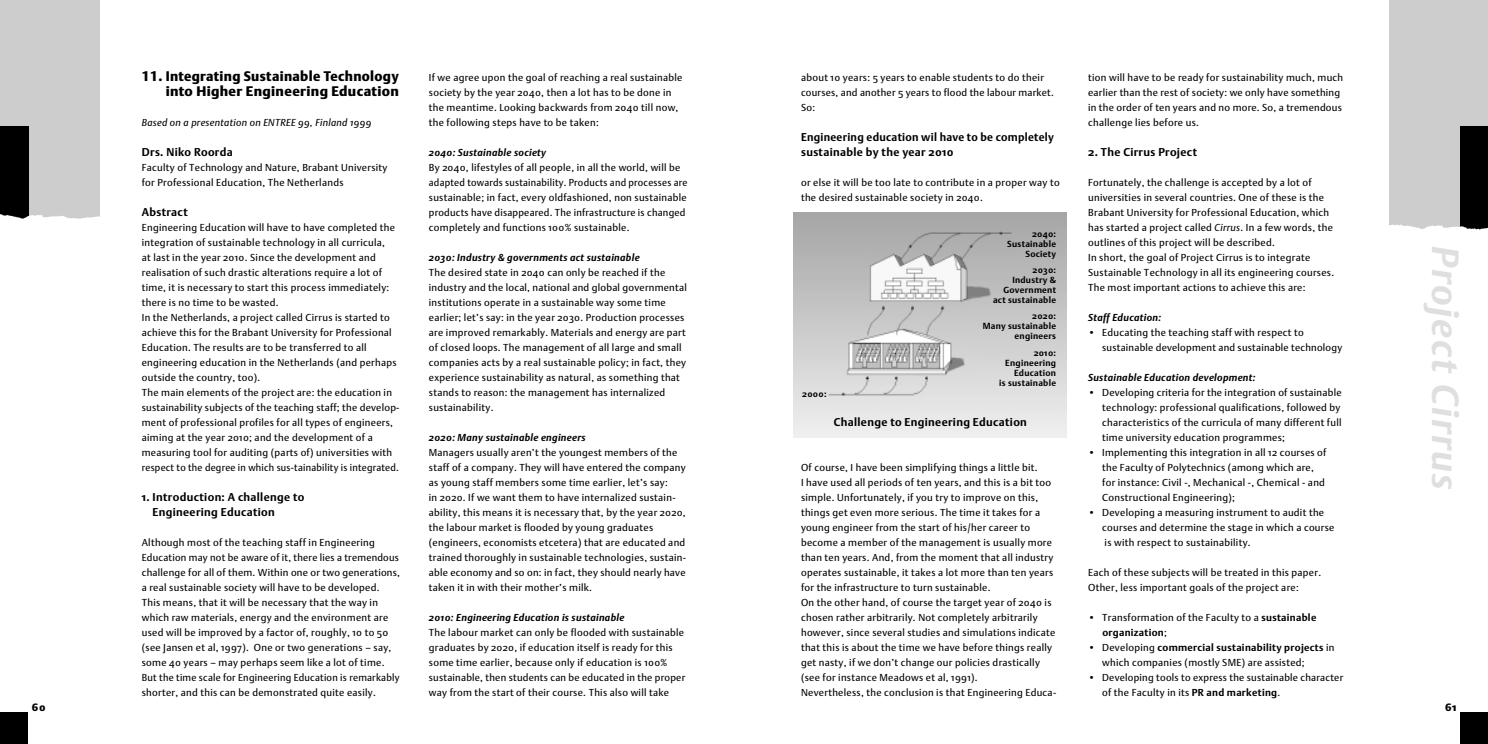
<style>
.page{position:relative;width:1488px;height:744px;background:#fff}
.page>*{position:absolute;margin:0;border:0;box-sizing:border-box;transform-origin:0 0}
.t1{font:italic 700 37.5px "DTL Argo T";letter-spacing:.05em;color:#dfdfdf}
.t2{font:13.75px/15px "DTL Argo T Black";letter-spacing:.025em;color:#000;text-align:right}
.t3{font:700 11.25px/15px "DTL Argo ST";letter-spacing:.03em;color:#000}
.t4{font:10.62px "DTL Argo ST Black";color:#000}
.t5{font:10px/15px "DTL Argo ST";letter-spacing:.03em;color:#000}
.t6{font:italic 700 10px "DTL Argo ST";letter-spacing:.03em;color:#000}
.t7{font:italic 10px "DTL Argo ST";letter-spacing:.03em;color:#000}
.t8{font:700 8.75px/10px "DTL Argo ST";letter-spacing:.03em;color:#000;text-align:right}
.s1{font-style:italic}
.s2{font-weight:700}
</style>
<div class="page">
<img style="left:794px;top:213px;width:273px;height:224px">
<div style="left:0;top:0;width:99px;height:219px;background:#cdcdcd"></div>
<div style="left:0;top:126px;width:28px;height:93px;background:#000"></div>
<div style="left:0;top:712px;width:28px;height:32px;background:#000"></div>
<div style="left:1460px;top:712px;width:28px;height:32px;background:#000"></div>
<div style="left:1460px;top:126px;width:28px;height:104px;background:#000"></div>
<p class="t4" style="left:32px;top:704px;width:15px">60</p>
<h2 class="t2" style="left:142px;top:70px;width:259px">11. Integrating Sustainable Technology into Higher Engineering Education</h2>
<p class="t7" style="left:142px;top:119px;width:231px">Based on a presentation on ENTREE 99, Finland 1999</p>
<p class="t3" style="left:142px;top:146px;width:93px">Drs. Niko Roorda</p>
<p class="t5" style="left:142px;top:162px;width:247px">Faculty of Technology and Nature, Brabant University for Professional Education, The Netherlands</p>
<p class="t3" style="left:142px;top:206px;width:47px">Abstract</p>
<p class="t5" style="left:142px;top:222px;width:259px">Engineering Education will have to have completed the integration of sustainable technology in all curricula,<br>at last in the year 2010. Since the development and realisation of such drastic alterations require a lot of time, it is necessary to start this process immediately: there is no time to be wasted.<br>In the Netherlands, a project called Cirrus is started to achieve this for the Brabant University for Professional Education. The results are to be transferred to all engineering education in the Netherlands (and perhaps outside the country, too).<br>The main elements of the project are: the education in sustainability subjects of the teaching staff; the develop&shy;ment of professional profiles for all types of engineers, aiming at the year 2010; and the development of a measuring tool for auditing (parts of) universities with respect to the degree in which sus-tainability is integrated.</p>
<p class="t3" style="left:153px;top:491px;width:153px;text-indent:-11px">1. Introduction: A challenge to<br>Engineering Education</p>
<p class="t5" style="left:142px;top:537px;width:260px">Although most of the teaching staff in Engineering Education may not be aware of it, there lies a tremendous challenge for all of them. Within one or two generations, a real sustainable society will have to be developed.<br>This means, that it will be necessary that the way in which raw materials, energy and the environment are used will be improved by a factor of, roughly, 10 to 50 (see Jansen et al, 1997). One or two generations – say, some 40 years – may perhaps seem like a lot of time.<br>But the time scale for Engineering Education is remarkably shorter, and this can be demonstrated quite easily.</p>
<p class="t5" style="left:429px;top:72px;width:255px">If we agree upon the goal of reaching a real sustainable society by the year 2040, then a lot has to be done in the meantime. Looking backwards from 2040 till now, the following steps have to be taken:</p>
<p class="t6" style="left:429px;top:149px;width:119px">2040: Sustainable society</p>
<p class="t5" style="left:429px;top:162px;width:260px">By 2040, lifestyles of all people, in all the world, will be adapted towards sustainability. Products and processes are sustainable; in fact, every oldfashioned, non sustainable products have disappeared. The infrastructure is changed completely and functions 100% sustainable.</p>
<p class="t6" style="left:429px;top:254px;width:212px">2030: Industry &amp; governments act sustainable</p>
<p class="t5" style="left:429px;top:267px;width:259px">The desired state in 2040 can only be reached if the industry and the local, national and global governmental institutions operate in a sustainable way some time earlier; let’s say: in the year 2030. Production processes are improved remarkably. Materials and energy are part of closed loops. The management of all large and small companies acts by a real sustainable policy; in fact, they experience sustainability as natural, as something that stands to reason: the management has internalized sustainability.</p>
<p class="t6" style="left:429px;top:434px;width:158px">2020: Many sustainable engineers</p>
<p class="t5" style="left:429px;top:447px;width:259px">Managers usually aren’t the youngest members of the staff of a company. They will have entered the company as young staff members some time earlier, let’s say:<br>in 2020. If we want them to have internalized sustain&shy;ability, this means it is necessary that, by the year 2020, the labour market is flooded by young graduates (engineers, economists etcetera) that are educated and trained thoroughly in sustainable technologies, sustain&shy;able economy and so on: in fact, they should nearly have taken it in with their mother’s milk.</p>
<p class="t6" style="left:429px;top:614px;width:197px">2010: Engineering Education is sustainable</p>
<p class="t5" style="left:429px;top:627px;width:258px">The labour market can only be flooded with sustainable graduates by 2020, if education itself is ready for this some time earlier, because only if education is 100% sustainable, then students can be educated in the proper way from the start of their course. This also will take</p>
<p class="t5" style="left:801px;top:72px;width:254px">about 10 years: 5 years to enable students to do their courses, and another 5 years to flood the labour market.<br>So:</p>
<p class="t3" style="left:801px;top:131px;width:254px">Engineering education wil have to be completely sustainable by the year 2010</p>
<p class="t5" style="left:801px;top:177px;width:260px">or else it will be too late to contribute in a proper way to the desired sustainable society in 2040.</p>
<p class="t8" style="left:1007px;top:229px;width:50px">2040:<br>Sustainable<br>Society</p>
<p class="t8" style="left:802px;top:390px;width:26px">2000:</p>
<p class="t8" style="left:993px;top:266px;width:65px">2030:<br>Industry &amp;<br>Government act sustainable</p>
<p class="t8" style="left:982px;top:312px;width:75px">2020:<br>Many sustainable engineers</p>
<p class="t8" style="left:999px;top:348px;width:58px">2010:<br>Engineering<br>Education<br>is sustainable</p>
<p class="t3" style="left:834px;top:416px;width:194px">Challenge to Engineering Education</p>
<p class="t5" style="left:801px;top:462px;width:257px">Of course, I have been simplifying things a little bit.<br>I have used all periods of ten years, and this is a bit too simple. Unfortunately, if you try to improve on this, things get even more serious. The time it takes for a young engineer from the start of his/her career to become a member of the management is usually more than ten years. And, from the moment that all industry operates sustainable, it takes a lot more than ten years for the infrastructure to turn sustainable.<br>On the other hand, of course the target year of 2040 is chosen rather arbitrarily. Not completely arbitrarily however, since several studies and simulations indicate that this is about the time we have before things really get nasty, if we don’t change our policies drastically (see for instance Meadows et al, 1991).<br>Nevertheless, the conclusion is that Engineering Educa-</p>
<p class="t5" style="left:1088px;top:72px;width:257px">tion will have to be ready for sustainability much, much earlier than the rest of society: we only have something in the order of ten years and no more. So, a tremendous challenge lies before us.</p>
<p class="t3" style="left:1088px;top:146px;width:110px">2. The Cirrus Project</p>
<p class="t5" style="left:1088px;top:177px;width:247px">Fortunately, the challenge is accepted by a lot of universities in several countries. One of these is the Brabant University for Professional Education, which has started a project called <span class="s1">Cirrus</span>. In a few words, the outlines of this project will be described.<br>In short, the goal of Project Cirrus is to integrate Sustainable Technology in all its engineering courses.<br>The most important actions to achieve this are:</p>
<p class="t6" style="left:1088px;top:314px;width:74px">Staff Education:</p>
<p class="t5" style="left:1102px;top:327px;width:241px;text-indent:-14px">• Educating the teaching staff with respect to sustainable development and sustainable technology</p>
<p class="t6" style="left:1088px;top:374px;width:169px">Sustainable Education development:</p>
<p class="t5" style="left:1102px;top:387px;width:241px;text-align:justify;text-indent:-14px">• Developing criteria for the integration of sustainable technology: professional qualifications, followed by characteristics of the curricula of many different full time university education programmes;</p>
<p class="t5" style="left:1102px;top:447px;width:226px;text-indent:-14px">• Implementing this integration in all 12 courses of the Faculty of Polytechnics (among which are, for instance: Civil -, Mechanical -, Chemical - and Constructional Engineering);</p>
<p class="t5" style="left:1102px;top:507px;width:234px;text-indent:-14px">• Developing a measuring instrument to audit the courses and determine the stage in which a course is with respect to sustainability.</p>
<p class="t5" style="left:1088px;top:567px;width:234px">Each of these subjects will be treated in this paper.<br>Other, less important goals of the project are:</p>
<p class="t5" style="left:1102px;top:612px;width:215px;text-indent:-14px">• Transformation of the Faculty to a <span class="s2">sustainable organization</span>;</p>
<p class="t5" style="left:1102px;top:642px;width:234px;text-indent:-14px">• Developing <span class="s2">commercial sustainability projects</span> in which companies (mostly SME) are assisted;</p>
<p class="t5" style="left:1102px;top:672px;width:242px;text-indent:-14px">• Developing tools to express the sustainable character of the Faculty in its <span class="s2">PR and marketing</span>.</p>
<h1 class="t1" style="left:1458px;top:246px;width:245px;rotate:90deg">Project Cirrus</h1>
<p class="t4" style="left:1445px;top:704px;width:13px">61</p>
</div>
